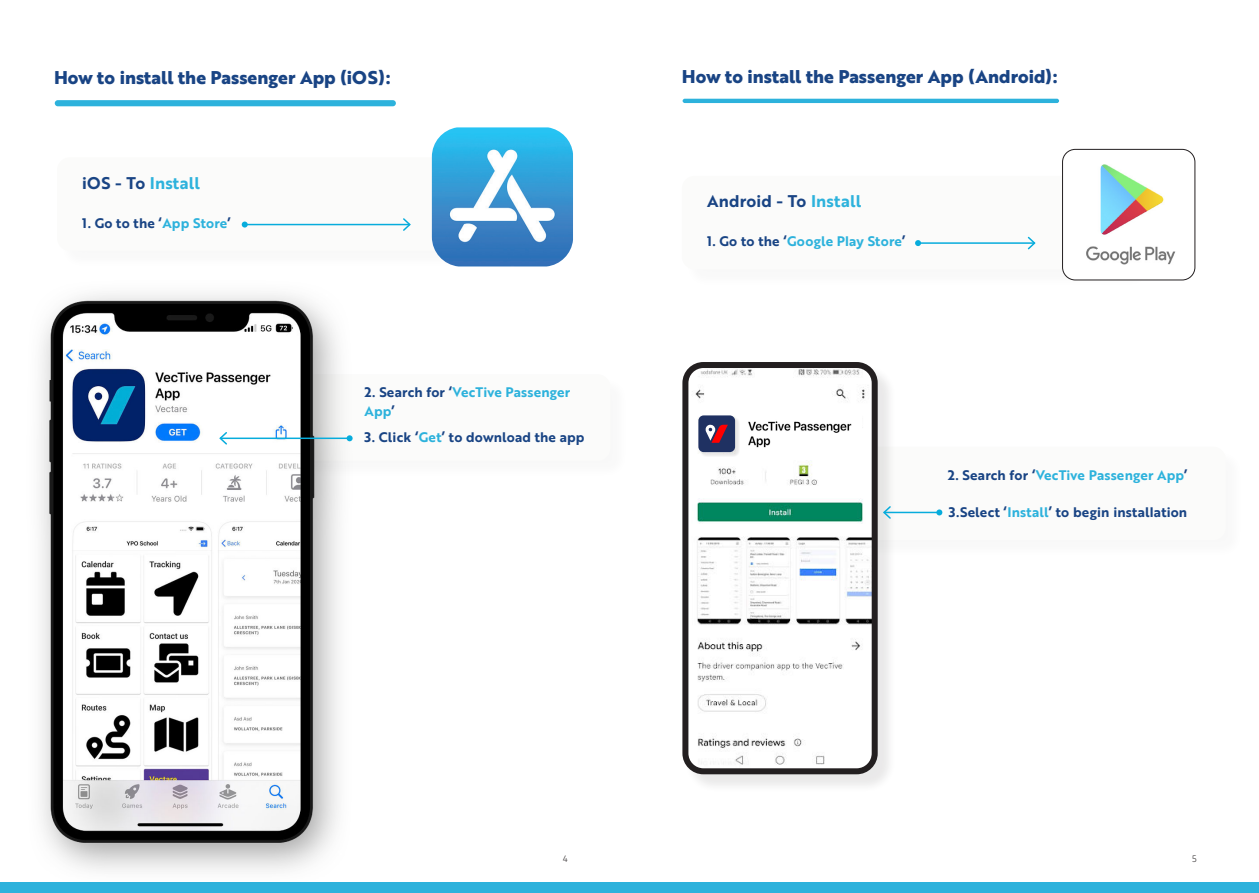
<style>
.page{position:relative;width:1259px;height:893px;background:#fff}
.page>*{position:absolute;margin:0;border:0;box-sizing:border-box;transform-origin:0 0}
.t1{font:700 18px "Brother 1816 Extra";color:#194484}
.t2{font:16.5px "Brother 1816 Bold";letter-spacing:.01em;color:#194484}
.t3{font:16.5px "Brother 1816 Bold";letter-spacing:.01em;color:#2db2dc}
.t4{font:13.5px/19.5px "Brother 1816 Bold";letter-spacing:.01em;color:#2db2dc}
.t5{font:13.5px "Brother 1816 Bold";letter-spacing:.01em;color:#194484}
.t6{font:9px "Brother 1816 Light";color:#231f20}
.s1{color:#194484}
.s2{color:#2db2dc}
</style>
<div class="page">
<div style="left:804px;top:449px;width:440px;height:110px;background:#fbfbfb"></div>
<div style="left:802px;top:447px;width:423px;height:93px;background:#fbfbfa;border-radius:13px"></div>
<div style="left:684px;top:178px;width:468px;height:110px;background:#fafafa"></div>
<div style="left:682px;top:176px;width:451px;height:93px;background:#fbfbfa;border-radius:13px"></div>
<hr style="left:918px;top:242px;width:116px;height:2px;background:#07acdc">
<svg style="left:915px;top:240px;width:6px;height:6px"></svg>
<svg style="left:1026px;top:236px;width:10px;height:14px"></svg>
<div style="left:684px;top:364px;width:212px;height:429px;background:#231f20;opacity:.1"></div>
<img style="left:685px;top:365px;width:189px;height:405px">
<div style="left:682px;top:362px;width:195px;height:412px;border:6px solid #231f20;border-radius:18px"></div>
<div style="left:1062px;top:149px;width:133px;height:131px;background:#fff;border-radius:13px"></div>
<div style="left:1062px;top:149px;width:133px;height:131px;border:1px solid #231f20;border-radius:13px"></div>
<img style="left:1086px;top:165px;width:90px;height:100px">
<hr style="left:884px;top:512px;width:55px;height:1px;background:#07acdc">
<svg style="left:936px;top:509px;width:6px;height:6px"></svg>
<svg style="left:882px;top:505px;width:10px;height:15px"></svg>
<hr style="left:682px;top:99px;width:377px;height:4px;background:#2db2dc;border-radius:2px">
<div style="left:59px;top:160px;width:468px;height:110px;background:#fbfbfb"></div>
<div style="left:57px;top:157px;width:452px;height:94px;background:#fbfbfa;border-radius:13px"></div>
<div style="left:161px;top:376px;width:468px;height:104px;background:#fbfbfb"></div>
<div style="left:159px;top:374px;width:451px;height:87px;background:#fbfbfa;border-radius:13px"></div>
<div style="left:0;top:882px;width:1259px;height:11px;background:#2db2dc"></div>
<div style="left:55px;top:100px;width:341px;height:6px;background:#2db2dc;border-radius:3px"></div>
<img style="left:432px;top:127px;width:141px;height:139px">
<img style="left:40px;top:294px;width:311px;height:576px">
<hr style="left:220px;top:438px;width:130px;height:1px;background:#07acdc">
<svg style="left:347px;top:435px;width:6px;height:6px"></svg>
<svg style="left:218px;top:431px;width:10px;height:15px"></svg>
<hr style="left:245px;top:224px;width:165px;height:1px;background:#07acdc">
<svg style="left:242px;top:222px;width:6px;height:6px"></svg>
<svg style="left:401px;top:218px;width:10px;height:13px"></svg>
<img style="left:742px;top:414px;width:119px;height:36px">
<div style="left:699px;top:416px;width:41px;height:41px;background:#231f20;opacity:.1"></div>
<div style="left:698px;top:415px;width:37px;height:37px;background:#1f3162;border-radius:5px"></div>
<svg style="left:705px;top:424px;width:23px;height:19px"></svg>
<h1 class="t1" style="left:54px;top:70px;width:338px">How to install the Passenger App (iOS):</h1>
<p class="t3" style="left:82px;top:176px;width:119px"><span class="s1">iOS - To</span> Install</p>
<p class="t5" style="left:82px;top:217px;width:150px">1. Go to the ‘<span class="s2">App Store</span>’</p>
<p class="t4" style="left:364px;top:383px;width:207px"><span class="s1">2. Search for ‘</span>VecTive Passenger<br>App<span class="s1">’</span></p>
<p class="t5" style="left:364px;top:431px;width:221px">3. Click ‘<span class="s2">Get</span>’ to download the app</p>
<h1 class="t1" style="left:682px;top:69px;width:377px">How to install the Passenger App (Android):</h1>
<p class="t2" style="left:707px;top:194px;width:156px">Android - To <span class="s2">Install</span></p>
<p class="t4" style="left:707px;top:233px;width:200px"><span class="s1">1. Go to the ‘</span>Google Play Store<span class="s1">’</span></p>
<p class="t4" style="left:947px;top:466px;width:241px"><span class="s1">2. Search for ‘</span>VecTive Passenger App<span class="s1">’</span></p>
<p class="t5" style="left:948px;top:506px;width:240px">3.Select ‘<span class="s2">Install</span>’ to begin installation</p>
<p class="t6" style="left:563px;top:854px;width:6px">4</p>
<p class="t6" style="left:1192px;top:854px;width:6px">5</p>
</div>
